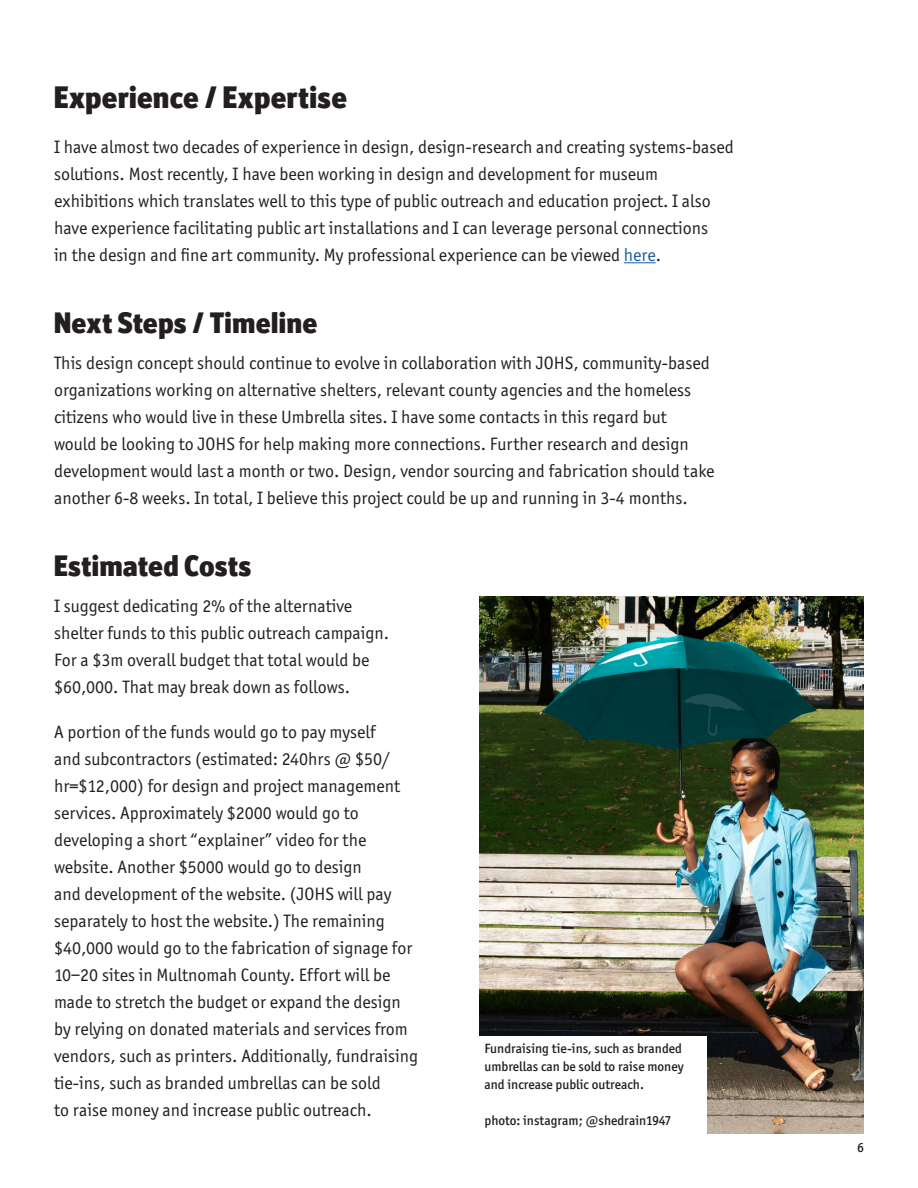
<style>
.page{position:relative;width:918px;height:1188px;background:#fff}
.page>*{position:absolute;margin:0;border:0;box-sizing:border-box;transform-origin:0 0}
.t1{font:900 31.5px "Officina Display ITC Std";letter-spacing:.015em;color:#231f20}
.Section_Title{font:900 30px "Officina Display ITC Std";letter-spacing:.01em;color:#231f20}
.t2{font:18px/27px "Officina Sans ITC Std";color:#231f20}
.t3{font:500 13.5px/18px "Officina Sans ITC Std";color:#231f20}
.s1{color:#175d9e}
</style>
<div class="page">
<hr style="left:624px;top:262px;width:32px;height:1px;background:#175d9e">
<img style="left:479px;top:596px;width:385px;height:538px">
<div style="left:478px;top:1036px;width:229px;height:100px;background:#fff"></div>
<p class="t1" style="left:54px;top:79px;width:295px">Experience / Expertise</p>
<p class="t2" style="left:54px;top:133px;width:681px">I have almost two decades of experience in design, design-research and creating systems-based solutions. Most recently, I have been working in design and development for museum exhibitions which translates well to this type of public outreach and education project. I also have experience facilitating public art installations and I can leverage personal connections<br>in the design and fine art community. My professional experience can be viewed <span class="s1">here</span>.</p>
<p class="Section_Title" style="left:54px;top:305px;width:265px">Next Steps / Timeline</p>
<p class="t2" style="left:54px;top:349px;width:662px">This design concept should continue to evolve in collaboration with JOHS, community-based organizations working on alternative shelters, relevant county agencies and the homeless citizens who would live in these Umbrella sites. I have some contacts in this regard but<br>would be looking to JOHS for help making more connections. Further research and design development would last a month or two. Design, vendor sourcing and fabrication should take another 6-8 weeks. In total, I believe this project could be up and running in 3-4 months.</p>
<p class="Section_Title" style="left:54px;top:548px;width:199px">Estimated Costs</p>
<p class="t2" style="left:54px;top:592px;width:337px">I suggest dedicating 2% of the alternative shelter funds to this public outreach campaign.<br>For a $3m overall budget that total would be $60,000. That may break down as follows.</p>
<p class="t2" style="left:54px;top:718px;width:366px">A portion of the funds would go to pay myself<br>and subcontractors (estimated: 240hrs @ $50/ hr=$12,000) for design and project management services. Approximately $2000 would go to developing a short “explainer” video for the website. Another $5000 would go to design<br>and development of the website. (JOHS will pay separately to host the website.) The remaining $40,000 would go to the fabrication of signage for 10−20 sites in Multnomah County. Effort will be made to stretch the budget or expand the design by relying on donated materials and services from vendors, such as printers. Additionally, fundraising tie-ins, such as branded umbrellas can be sold<br>to raise money and increase public outreach.</p>
<p class="t3" style="left:484px;top:1039px;width:201px">Fundraising tie-ins, such as branded umbrellas can be sold to raise money and increase public outreach.</p>
<p class="t3" style="left:484px;top:1111px;width:188px">photo: instagram; @shedrain1947</p>
<p class="t3" style="left:857px;top:1139px;width:8px">6</p>
</div>
